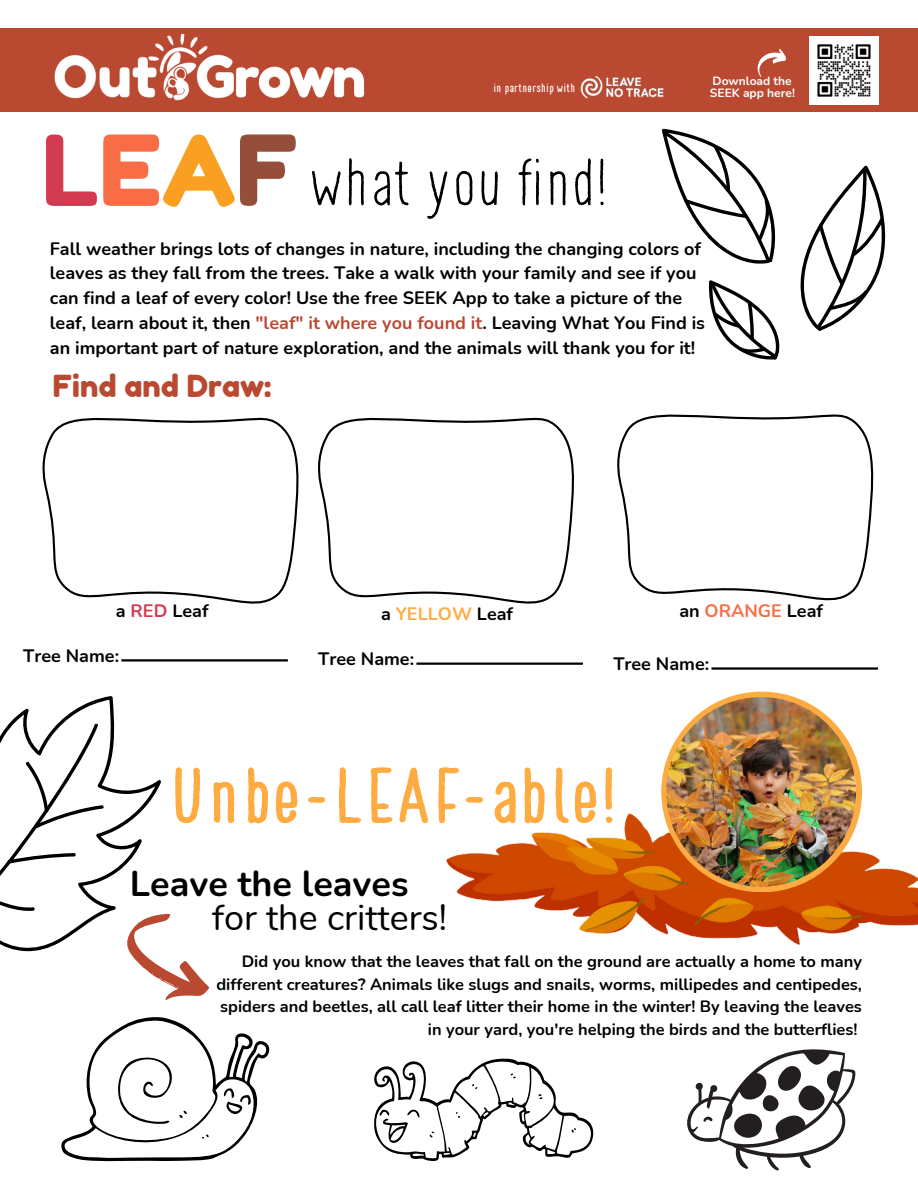
<style>
.page{position:relative;width:918px;height:1188px;background:#fff}
.page>*{position:absolute;margin:0;border:0;box-sizing:border-box;transform-origin:0 0}
.t1{font:97.5px "Fredoka One";color:#d23b50}
.t2{font:700 76.35px "Wilder";color:#feab41}
.t3{font:66.9px "Wilder";color:#000}
.t4{font:36px "Nunito";color:#000}
.t5{font:700 36px "Nunito";color:#000}
.t6{font:30.45px "Fredoka One";color:#ba4932}
.t7{font:700 18px/24.8px "Nunito";color:#000}
.t8{font:700 18px "Nunito";color:#feab41}
.t9{font:700 16.35px/22.5px "Nunito";color:#000;text-align:right}
.t10{font:700 12px "Nunito";color:#fff}
.t11{font:700 12px "Wilder";color:#fff}
.s1{color:#f86d46}
.s2{color:#f99f22}
.s3{color:#944e3a}
.s4{color:#ba4932}
.s5{color:#d23b50}
.s6{color:#000}
</style>
<div class="page">
<img style="left:446px;top:813px;width:472px;height:132px">
<svg style="left:661px;top:692px;width:201px;height:200px"></svg>
<img style="left:666px;top:697px;width:190px;height:190px;border-radius:50%">
<div style="left:0;top:29px;width:918px;height:83px;background:#ba4932"></div>
<svg style="left:662px;top:129px;width:114px;height:135px"></svg>
<svg style="left:800px;top:165px;width:86px;height:166px"></svg>
<svg style="left:708px;top:280px;width:72px;height:80px"></svg>
<svg style="left:374px;top:1059px;width:219px;height:102px"></svg>
<svg style="left:0;top:714px;width:269px;height:447px"></svg>
<svg style="left:687px;top:1049px;width:169px;height:122px"></svg>
<img style="left:580px;top:75px;width:84px;height:24px">
<svg style="left:42px;top:417px;width:257px;height:187px"></svg>
<svg style="left:318px;top:417px;width:256px;height:187px"></svg>
<svg style="left:617px;top:414px;width:257px;height:187px"></svg>
<hr style="left:121px;top:659px;width:167px;height:3px;background:#000">
<hr style="left:416px;top:663px;width:167px;height:2px;background:#000">
<hr style="left:711px;top:667px;width:167px;height:3px;background:#000">
<svg style="left:757px;top:48px;width:29px;height:29px"></svg>
<img style="left:810px;top:36px;width:69px;height:69px">
<img style="left:50px;top:28px;width:317px;height:73px">
<p class="t1" style="left:42px;top:111px;width:258px">L<span class="s1">E</span><span class="s2">A</span><span class="s3">F</span></p>
<p class="t11" style="left:493px;top:80px;width:84px">in partnership with</p>
<p class="t3" style="left:310px;top:138px;width:300px">what you find!</p>
<p class="t10" style="left:713px;top:73px;width:81px">Download the</p>
<p class="t10" style="left:710px;top:85px;width:87px">SEEK app here!</p>
<p class="t7" style="left:50px;top:236px;width:653px">Fall weather brings lots of changes in nature, including the changing colors of leaves as they fall from the trees. Take a walk with your family and see if you can find a leaf of every color! Use the free SEEK App to take a picture of the</p>
<p class="t7" style="left:50px;top:311px;width:657px">leaf, learn about it, then <span class="s4">"leaf" it where you found it</span>. Leaving What You Find is an important part of nature exploration, and the animals will thank you for it!</p>
<p class="t6" style="left:53px;top:368px;width:220px">Find and Draw:</p>
<p class="t7" style="left:116px;top:599px;width:94px">a <span class="s5">RED</span> Leaf</p>
<p class="t8" style="left:381px;top:602px;width:134px"><span class="s6">a</span> YELLOW <span class="s6">Leaf</span></p>
<p class="t7" style="left:679px;top:599px;width:145px">an <span class="s1">ORANGE</span> Leaf</p>
<p class="t7" style="left:23px;top:643px;width:97px">Tree Name:</p>
<p class="t7" style="left:318px;top:647px;width:97px">Tree Name:</p>
<p class="t7" style="left:613px;top:651px;width:97px">Tree Name:</p>
<p class="t2" style="left:169px;top:746px;width:450px">Unbe-LEAF-able!</p>
<p class="t5" style="left:130px;top:859px;width:280px">Leave the leaves</p>
<p class="t4" style="left:212px;top:893px;width:236px">for the critters!</p>
<p class="t9" style="left:216px;top:951px;width:647px">Did you know that the leaves that fall on the ground are actually a home to many different creatures? Animals like slugs and snails, worms, millipedes and centipedes, spiders and beetles, all call leaf litter their home in the winter! By leaving the leaves in your yard, you're helping the birds and the butterflies!</p>
</div>
